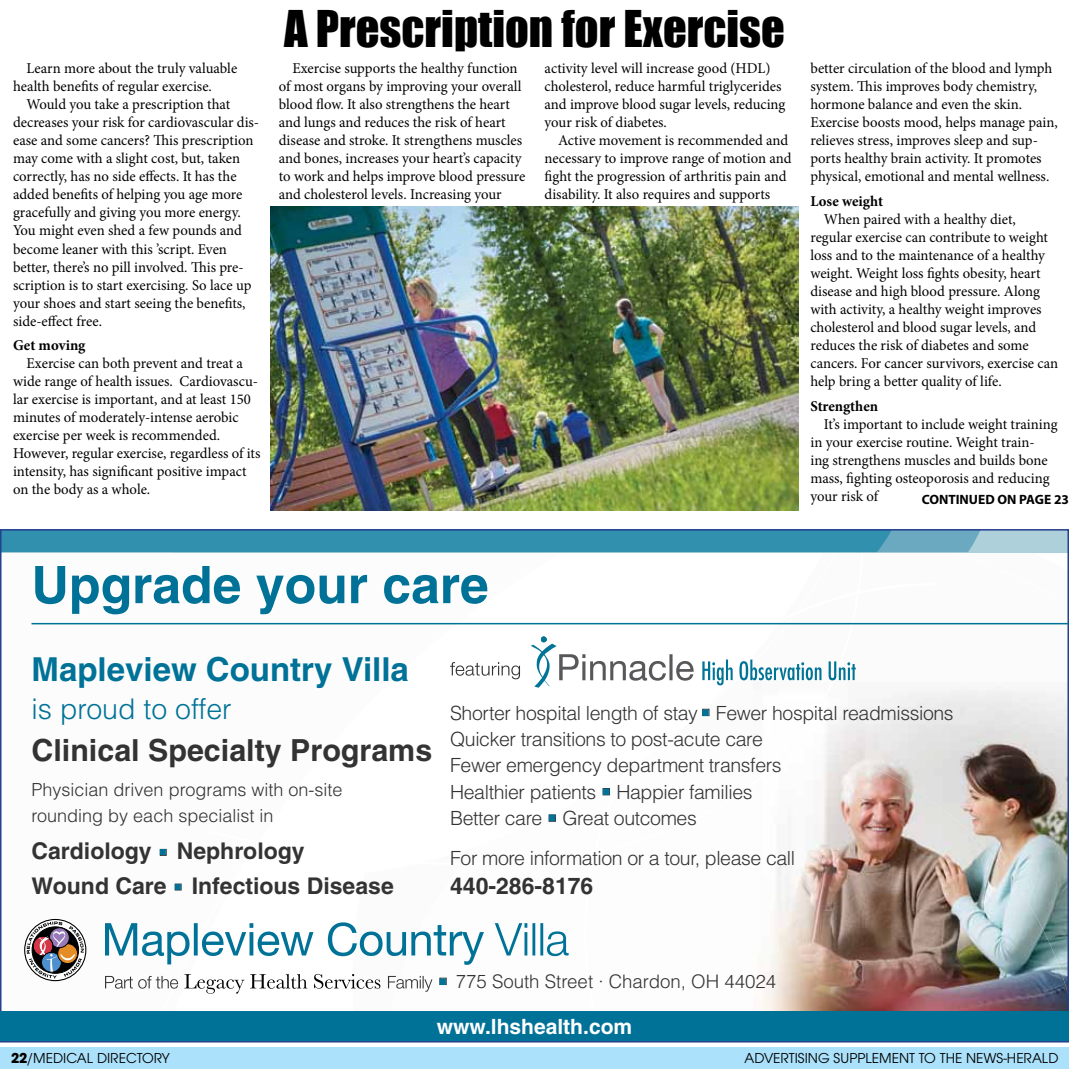
<style>
.page{position:relative;width:1069px;height:1069px;background:#fff}
.page>*{position:absolute;margin:0;border:0;box-sizing:border-box;transform-origin:0 0}
.t1{font:700 51.75px "Helvetica";color:#007298}
.t2{font:46.5px "Impact";color:#000}
.t3{font:700 33px "Helvetica";color:#007298}
.t4{font:700 30.45px "Helvetica";color:#333}
.t5{font:300 28.5px "Helvetica";color:#007298}
.t6{font:700 22.95px/34.7px "Helvetica";color:#333}
.t7{font:700 21px "Helvetica";color:#fff}
.t8{font:300 19.5px/26.4px "Helvetica";letter-spacing:-.02em;color:#333}
.t9{font:300 18.6px "Helvetica";color:#333}
.t10{font:300 18px/26px "Helvetica";color:#333}
.t11{font:15px/18px "Minion Pro";letter-spacing:-.005em;color:#000}
.t12{font:15px "Avant Garde Gothic Itc T";color:#000}
.t13{font:700 15px "Minion Pro";color:#000}
.t14{font:700 13.5px "Myriad Pro";color:#000}
.s1{font-weight:700}
</style>
<div class="page">
<div style="left:0;top:1046px;width:1068px;height:22px;background:#abe1fa"></div>
<svg style="left:1068px;top:1047px;width:1px;height:21px"></svg>
<img style="left:270px;top:207px;width:528px;height:303px">
<svg style="left:208px;top:552px;width:656px;height:270px"></svg>
<svg style="left:0;top:529px;width:1068px;height:23px;background:#5d8eb4"></svg>
<svg style="left:3px;top:532px;width:977px;height:20px;background:#3792af"></svg>
<img style="left:833px;top:681px;width:232px;height:57px">
<img style="left:753px;top:738px;width:312px;height:272px">
<img style="left:753px;top:681px;width:80px;height:103px">
<svg style="left:27px;top:921px;width:57px;height:57px"></svg>
<div style="left:24px;top:918px;width:62px;height:62px;border:1px solid #000;border-radius:50%"></div>
<div style="left:0;top:1011px;width:1068px;height:29px;background:#007298"></div>
<img style="left:208px;top:556px;width:288px;height:66px">
<hr style="left:32px;top:622px;width:1036px;height:2px;background:#007298">
<div style="left:160px;top:848px;width:6px;height:7px;border:1px solid #333"></div>
<svg style="left:702px;top:659px;width:30px;height:26px"></svg>
<svg style="left:739px;top:659px;width:82px;height:21px"></svg>
<svg style="left:828px;top:661px;width:27px;height:19px"></svg>
<svg style="left:530px;top:636px;width:163px;height:51px"></svg>
<svg style="left:450px;top:662px;width:70px;height:17px"></svg>
<div style="left:702px;top:708px;width:7px;height:7px;border:1px solid #333"></div>
<div style="left:602px;top:788px;width:7px;height:7px;border:1px solid #333"></div>
<svg style="left:388px;top:975px;width:44px;height:16px"></svg>
<svg style="left:184px;top:973px;width:196px;height:20px"></svg>
<svg style="left:105px;top:975px;width:73px;height:13px"></svg>
<svg style="left:105px;top:922px;width:463px;height:42px"></svg>
<p class="t11" style="left:13px;top:60px;width:226px;text-indent:13px">Learn more about the truly valuable health benefits of regular exercise.</p>
<p class="t11" style="left:13px;top:96px;width:247px;text-indent:13px">Would you take a prescription that decreases your risk for cardiovascular dis&shy;ease and some cancers? This prescription may come with a slight cost, but, taken correctly, has no side effects. It has the added benefits of helping you age more gracefully and giving you more energy.<br>You might even shed a few pounds and become leaner with this ’script. Even better, there’s no pill involved. This pre&shy;scription is to start exercising. So lace up your shoes and start seeing the benefits, side-effect free.</p>
<p class="t13" style="left:13px;top:335px;width:74px">Get moving</p>
<p class="t11" style="left:13px;top:354px;width:249px;text-indent:13px">Exercise can both prevent and treat a wide range of health issues. Cardiovascu&shy;lar exercise is important, and at least 150 minutes of moderately-intense aerobic exercise per week is recommended.<br>However, regular exercise, regardless of its intensity, has significant positive impact on the body as a whole.</p>
<h2 class="t2" style="left:284px;top:-7px;width:502px">A Prescription for Exercise</h2>
<p class="t11" style="left:279px;top:60px;width:248px;text-indent:13px">Exercise supports the healthy function of most organs by improving your overall blood flow. It also strengthens the heart and lungs and reduces the risk of heart disease and stroke. It strengthens muscles and bones, increases your heart’s capacity to work and helps improve blood pressure and cholesterol levels. Increasing your</p>
<p class="t11" style="left:544px;top:60px;width:242px">activity level will increase good (HDL) cholesterol, reduce harmful triglycerides and improve blood sugar levels, reducing your risk of diabetes.</p>
<p class="t11" style="left:544px;top:132px;width:248px;text-indent:13px">Active movement is recommended and necessary to improve range of motion and fight the progression of arthritis pain and disability. It also requires and supports</p>
<p class="t11" style="left:810px;top:60px;width:249px">better circulation of the blood and lymph system. This improves body chemistry, hormone balance and even the skin.<br>Exercise boosts mood, helps manage pain, relieves stress, improves sleep and sup&shy;ports healthy brain activity. It promotes physical, emotional and mental wellness.</p>
<p class="t13" style="left:810px;top:191px;width:74px">Lose weight</p>
<p class="t11" style="left:810px;top:210px;width:249px;text-indent:13px">When paired with a healthy diet, regular exercise can contribute to weight loss and to the maintenance of a healthy weight. Weight loss fights obesity, heart disease and high blood pressure. Along with activity, a healthy weight improves cholesterol and blood sugar levels, and reduces the risk of diabetes and some cancers. For cancer survivors, exercise can help bring a better quality of life.</p>
<p class="t13" style="left:810px;top:395px;width:69px">Strengthen</p>
<p class="t11" style="left:810px;top:415px;width:249px;text-indent:13px">It’s important to include weight training in your exercise routine. Weight train-<br>ing strengthens muscles and builds bone mass, fighting osteoporosis and reducing your risk of</p>
<p class="t14" style="left:921px;top:491px;width:149px">CONTINUED ON PAGE 23</p>
<h1 class="t1" style="left:32px;top:553px;width:458px">Upgrade your care</h1>
<h3 class="t3" style="left:32px;top:649px;width:379px">Mapleview Country Villa</h3>
<h3 class="t5" style="left:32px;top:691px;width:202px">is proud to offer</h3>
<h3 class="t4" style="left:32px;top:731px;width:402px">Clinical Specialty Programs</h3>
<p class="t10" style="left:31px;top:775px;width:312px">Physician driven programs with on-site rounding by each specialist in</p>
<h3 class="t6" style="left:32px;top:833px;width:364px">Cardiology <sup>■</sup> Nephrology<br>Wound Care <sup>■</sup> Infectious Disease</h3>
<h3 class="t8" style="left:450px;top:699px;width:505px">Shorter hospital length of stay <sup>■</sup> Fewer hospital readmissions Quicker transitions to post-acute care<br>Fewer emergency department transfers<br>Healthier patients <sup>■</sup> Happier families<br>Better care <sup>■</sup> Great outcomes</h3>
<h3 class="t8" style="left:450px;top:844px;width:346px">For more information or a tour, please call</h3>
<h3 class="t6" style="left:450px;top:868px;width:145px">440-286-8176</h3>
<p class="t9" style="left:439px;top:969px;width:338px"><sup>■</sup> 775 South Street · Chardon, OH 44024</p>
<h3 class="t7" style="left:436px;top:1013px;width:197px">www.lhshealth.com</h3>
<p class="t12" style="left:11px;top:1048px;width:160px"><span class="s1">22</span>/MEDICAL DIRECTORY</p>
<p class="t12" style="left:744px;top:1048px;width:315px">ADVERTISING SUPPLEMENT TO THE NEWS-HERALD</p>
</div>
